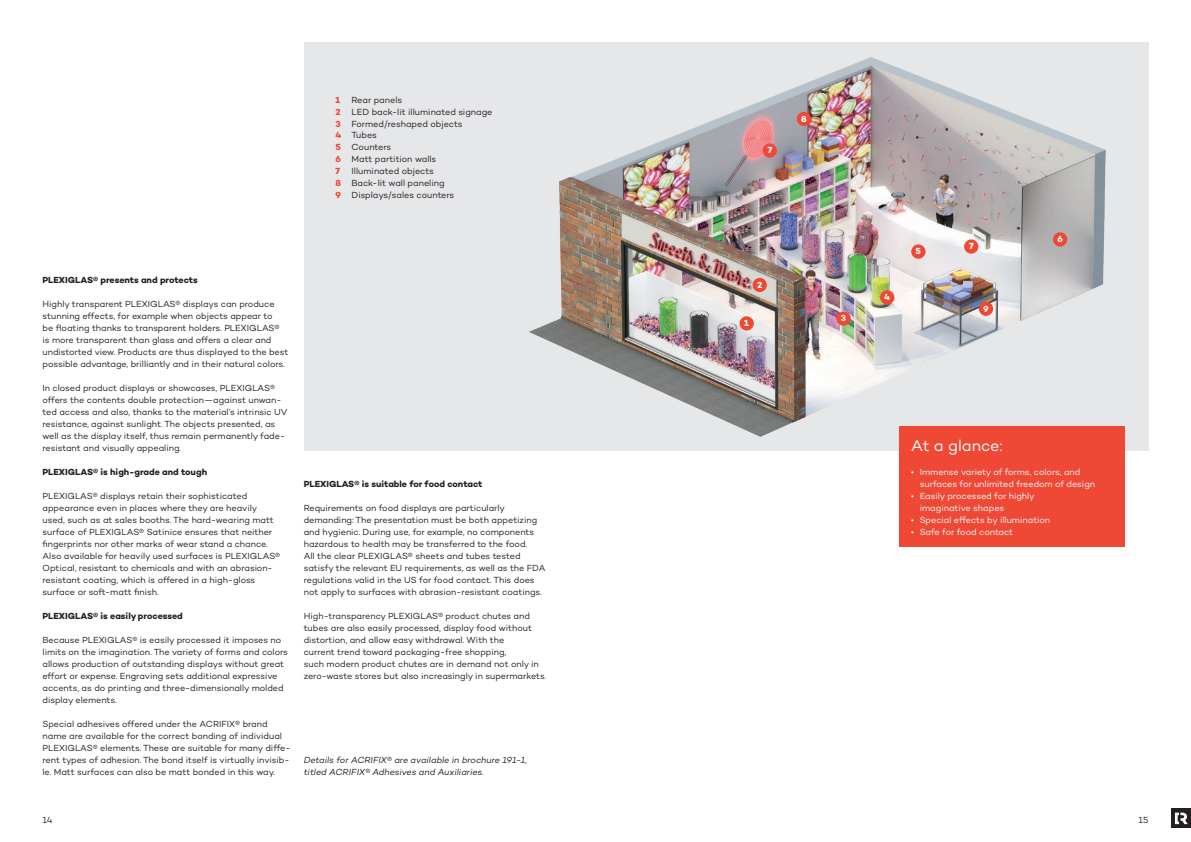
<style>
.page{position:relative;width:1191px;height:842px;background:#fff}
.page>*{position:absolute;margin:0;border:0;box-sizing:border-box;transform-origin:0 0}
.t1{font:16px "Campton";color:#fff}
.t2{font:9px/12px "Campton";letter-spacing:-.005em;color:#231f20}
.t3{font:9px/12px "Campton";color:#fff}
.t4{font:700 9px "Campton";color:#231f20}
.t5{font:italic 9px/12px "Campton";color:#231f20}
.t6{font:700 9px "Campton";color:#fff}
.s1{font-weight:700;color:#ef4835}
</style>
<div class="page">
<div style="left:1171px;top:808px;width:20px;height:20px;background:#231f20"></div>
<svg style="left:1175px;top:813px;width:12px;height:11px"></svg>
<div style="left:304px;top:43px;width:844px;height:408px;background:#e6e7e9"></div>
<div style="left:899px;top:427px;width:225px;height:120px;background:#ef4835"></div>
<img style="left:529px;top:57px;width:596px;height:389px">
<div style="left:752px;top:278px;width:15px;height:14px;background:#ef4835;border-radius:50%"></div>
<div style="left:739px;top:316px;width:15px;height:15px;background:#ef4835;border-radius:50%"></div>
<div style="left:836px;top:311px;width:14px;height:15px;background:#ef4835;border-radius:50%"></div>
<div style="left:880px;top:290px;width:14px;height:15px;background:#ef4835;border-radius:50%"></div>
<div style="left:911px;top:244px;width:14px;height:15px;background:#ef4835;border-radius:50%"></div>
<div style="left:762px;top:143px;width:15px;height:15px;background:#ef4835;border-radius:50%"></div>
<div style="left:1053px;top:232px;width:14px;height:15px;background:#ef4835;border-radius:50%"></div>
<div style="left:964px;top:239px;width:14px;height:15px;background:#ef4835;border-radius:50%"></div>
<div style="left:797px;top:112px;width:14px;height:14px;background:#ef4835;border-radius:50%"></div>
<div style="left:979px;top:302px;width:14px;height:14px;background:#ef4835;border-radius:50%"></div>
<p class="t2" style="left:335px;top:93px;width:158px"><span class="s1">1</span> Rear panels<br><span class="s1">2</span> LED back-lit illuminated signage<br><span class="s1">3</span> Formed/reshaped objects<br><span class="s1">4</span> Tubes<br><span class="s1">5</span> Counters<br><span class="s1">6</span> Matt partition walls<br><span class="s1">7</span></p>
<p class="t2" style="left:335px;top:165px;width:120px;text-indent:16px">Illuminated objects<br><span class="s1">8</span> Back-lit wall paneling<br><span class="s1">9</span> Displays/sales counters</p>
<p class="t4" style="left:43px;top:274px;width:157px">PLEXIGLAS® presents and protects</p>
<p class="t2" style="left:43px;top:297px;width:247px">Highly transparent PLEXIGLAS® displays can produce stunning effects, for example when objects appear to<br>be floating thanks to transparent holders. PLEXIGLAS® is more transparent than glass and offers a clear and undistorted view. Products are thus displayed to the best possible advantage, brilliantly and in their natural colors.</p>
<p class="t2" style="left:43px;top:381px;width:247px">In closed product displays or showcases, PLEXIGLAS® offers the contents double protection—against unwan&shy;ted access and also, thanks to the material’s intrinsic UV resistance, against sunlight. The objects presented, as well as the display itself, thus remain permanently fade&shy;resistant and visually appealing.</p>
<p class="t4" style="left:43px;top:466px;width:166px">PLEXIGLAS® is high-grade and tough</p>
<p class="t2" style="left:43px;top:489px;width:239px">PLEXIGLAS® displays retain their sophisticated appearance even in places where they are heavily used, such as at sales booths. The hard-wearing matt surface of PLEXIGLAS® Satinice ensures that neither fingerprints nor other marks of wear stand a chance.<br>Also available for heavily used surfaces is PLEXIGLAS® Optical, resistant to chemicals and with an abrasion&shy;resistant coating, which is offered in a high-gloss surface or soft-matt finish.</p>
<p class="t4" style="left:43px;top:610px;width:142px">PLEXIGLAS® is easily processed</p>
<p class="t2" style="left:43px;top:633px;width:247px">Because PLEXIGLAS® is easily processed it imposes no limits on the imagination. The variety of forms and colors allows production of outstanding displays without great effort or expense. Engraving sets additional expressive accents, as do printing and three-dimensionally molded display elements.</p>
<p class="t2" style="left:43px;top:717px;width:249px">Special adhesives offered under the ACRIFIX® brand name are available for the correct bonding of individual PLEXIGLAS® elements. These are suitable for many diffe&shy;rent types of adhesion. The bond itself is virtually invisib&shy;le. Matt surfaces can also be matt bonded in this way.</p>
<p class="t4" style="left:304px;top:478px;width:180px">PLEXIGLAS® is suitable for food contact</p>
<p class="t2" style="left:304px;top:501px;width:243px">Requirements on food displays are particularly demanding: The presentation must be both appetizing and hygienic. During use, for example, no components hazardous to health may be transferred to the food.<br>All the clear PLEXIGLAS® sheets and tubes tested satisfy the relevant EU requirements, as well as the FDA regulations valid in the US for food contact. This does not apply to surfaces with abrasion-resistant coatings.</p>
<p class="t2" style="left:304px;top:609px;width:244px">High-transparency PLEXIGLAS® product chutes and tubes are also easily processed, display food without distortion, and allow easy withdrawal. With the<br>current trend toward packaging-free shopping,<br>such modern product chutes are in demand not only in zero-waste stores but also increasingly in supermarkets.</p>
<p class="t5" style="left:304px;top:753px;width:225px">Details for ACRIFIX® are available in brochure 191-1, titled ACRIFIX® Adhesives and Auxiliaries.</p>
<p class="t6" style="left:767px;top:144px;width:6px">7</p>
<p class="t6" style="left:801px;top:113px;width:7px">8</p>
<p class="t6" style="left:757px;top:279px;width:7px">2</p>
<p class="t6" style="left:744px;top:317px;width:6px">1</p>
<p class="t6" style="left:841px;top:312px;width:7px">3</p>
<p class="t6" style="left:884px;top:291px;width:7px">4</p>
<p class="t6" style="left:915px;top:246px;width:7px">5</p>
<p class="t6" style="left:969px;top:240px;width:6px">7</p>
<p class="t6" style="left:983px;top:303px;width:7px">9</p>
<p class="t6" style="left:1057px;top:233px;width:7px">6</p>
<h1 class="t1" style="left:911px;top:435px;width:93px">At a glance:</h1>
<p class="t3" style="left:919px;top:465px;width:177px;text-indent:-9px">• Immense variety of forms, colors, and surfaces for unlimited freedom of design</p>
<p class="t3" style="left:919px;top:489px;width:116px;text-indent:-9px">• Easily processed for highly imaginative shapes</p>
<p class="t3" style="left:911px;top:513px;width:140px">• Special effects by illumination</p>
<p class="t3" style="left:911px;top:525px;width:103px">• Safe for food contact</p>
<p class="t2" style="left:43px;top:813px;width:12px">14</p>
<p class="t2" style="left:1138px;top:813px;width:11px">15</p>
</div>
